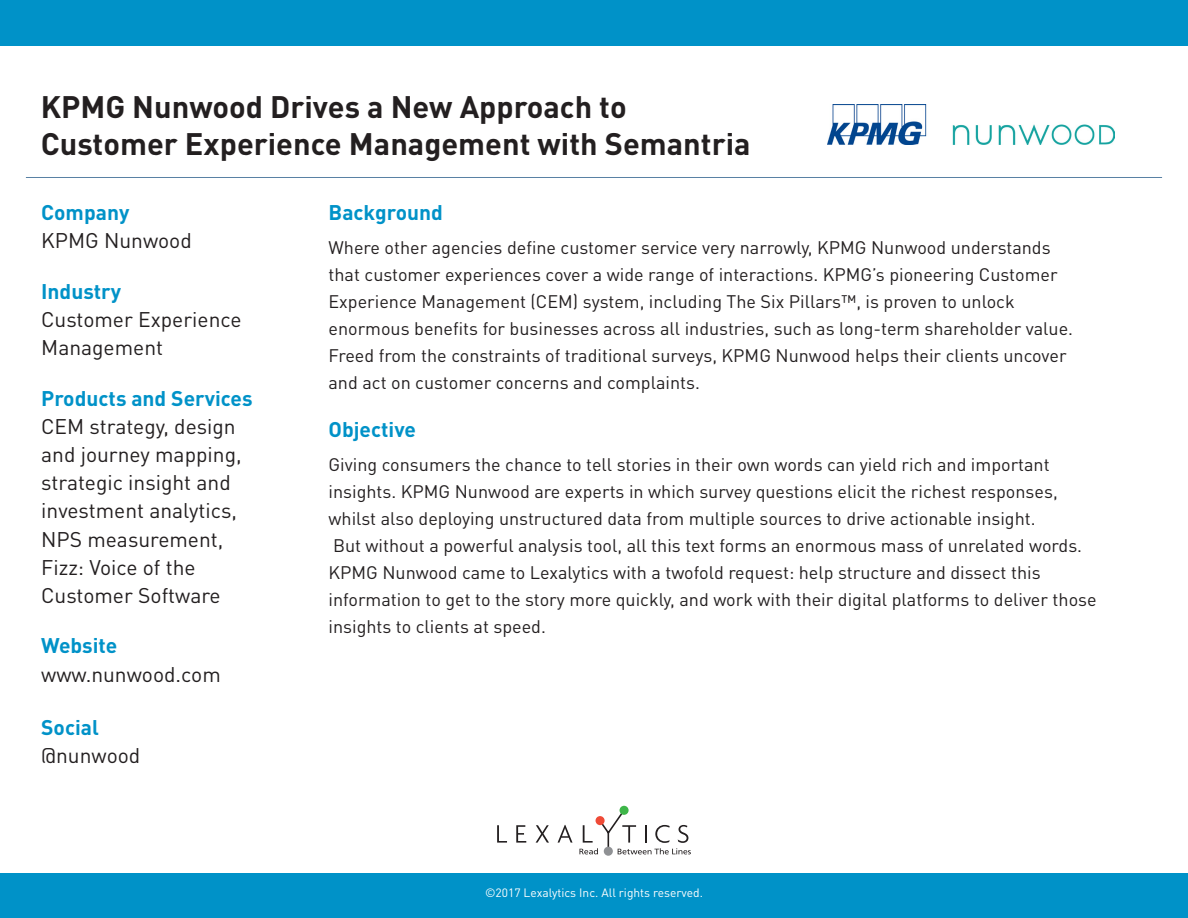
<style>
.page{position:relative;width:1188px;height:918px;background:#fff}
.page>*{position:absolute;margin:0;border:0;box-sizing:border-box;transform-origin:0 0}
.t1{font:700 30.75px/36.9px "DIN Pro";color:#231f20}
.t2{font:21px/28.2px "DIN Pro";color:#231f20}
.t3{font:700 21px "DIN Pro";color:#0092c8}
.t4{font:18px/27px "DIN Pro";color:#231f20}
.t5{font:12px "DIN Pro";color:#fff}
</style>
<div class="page">
<div style="left:0;top:0;width:1188px;height:45px;background:#0092c8"></div>
<div style="left:0;top:874px;width:1188px;height:44px;background:#0092c8"></div>
<hr style="left:26px;top:177px;width:1136px;height:1px;background:#5981a4">
<svg style="left:497px;top:825px;width:10px;height:18px"></svg>
<svg style="left:516px;top:825px;width:10px;height:18px"></svg>
<svg style="left:536px;top:825px;width:13px;height:18px"></svg>
<svg style="left:558px;top:825px;width:15px;height:18px"></svg>
<div style="left:620px;top:806px;width:9px;height:9px;background:#3eb649;border-radius:50%"></div>
<svg style="left:579px;top:808px;width:112px;height:47px"></svg>
<img style="left:827px;top:105px;width:287px;height:40px">
<p class="t1" style="left:41px;top:88px;width:711px">KPMG Nunwood Drives a New Approach to<br>Customer Experience Management with Semantria</p>
<p class="t3" style="left:41px;top:198px;width:90px">Company</p>
<p class="t2" style="left:41px;top:226px;width:152px">KPMG Nunwood</p>
<p class="t3" style="left:41px;top:277px;width:81px">Industry</p>
<p class="t2" style="left:41px;top:304px;width:202px">Customer Experience<br>Management</p>
<p class="t3" style="left:41px;top:384px;width:213px">Products and Services</p>
<p class="t2" style="left:41px;top:411px;width:202px">CEM strategy, design and journey mapping, strategic insight and investment analytics,<br>NPS measurement,<br>Fizz: Voice of the<br>Customer Software</p>
<p class="t3" style="left:41px;top:632px;width:78px">Website</p>
<p class="t2" style="left:41px;top:659px;width:181px">www.nunwood.com</p>
<p class="t3" style="left:41px;top:713px;width:59px">Social</p>
<p class="t2" style="left:41px;top:741px;width:101px">@nunwood</p>
<p class="t3" style="left:329px;top:198px;width:116px">Background</p>
<p class="t4" style="left:329px;top:233px;width:746px">Where other agencies define customer service very narrowly, KPMG Nunwood understands that customer experiences cover a wide range of interactions. KPMG’s pioneering Customer Experience Management (CEM) system, including The Six Pillars™, is proven to unlock enormous benefits for businesses across all industries, such as long-term shareholder value.<br>Freed from the constraints of traditional surveys, KPMG Nunwood helps their clients uncover and act on customer concerns and complaints.</p>
<p class="t3" style="left:329px;top:415px;width:89px">Objective</p>
<p class="t4" style="left:329px;top:450px;width:731px">Giving consumers the chance to tell stories in their own words can yield rich and important insights. KPMG Nunwood are experts in which survey questions elicit the richest responses, whilst also deploying unstructured data from multiple sources to drive actionable insight.</p>
<p class="t4" style="left:329px;top:531px;width:770px">But without a powerful analysis tool, all this text forms an enormous mass of unrelated words.<br>KPMG Nunwood came to Lexalytics with a twofold request: help structure and dissect this information to get to the story more quickly, and work with their digital platforms to deliver those insights to clients at speed.</p>
<p class="t5" style="left:485px;top:885px;width:219px">©2017 Lexalytics Inc. All rights reserved.</p>
</div>
